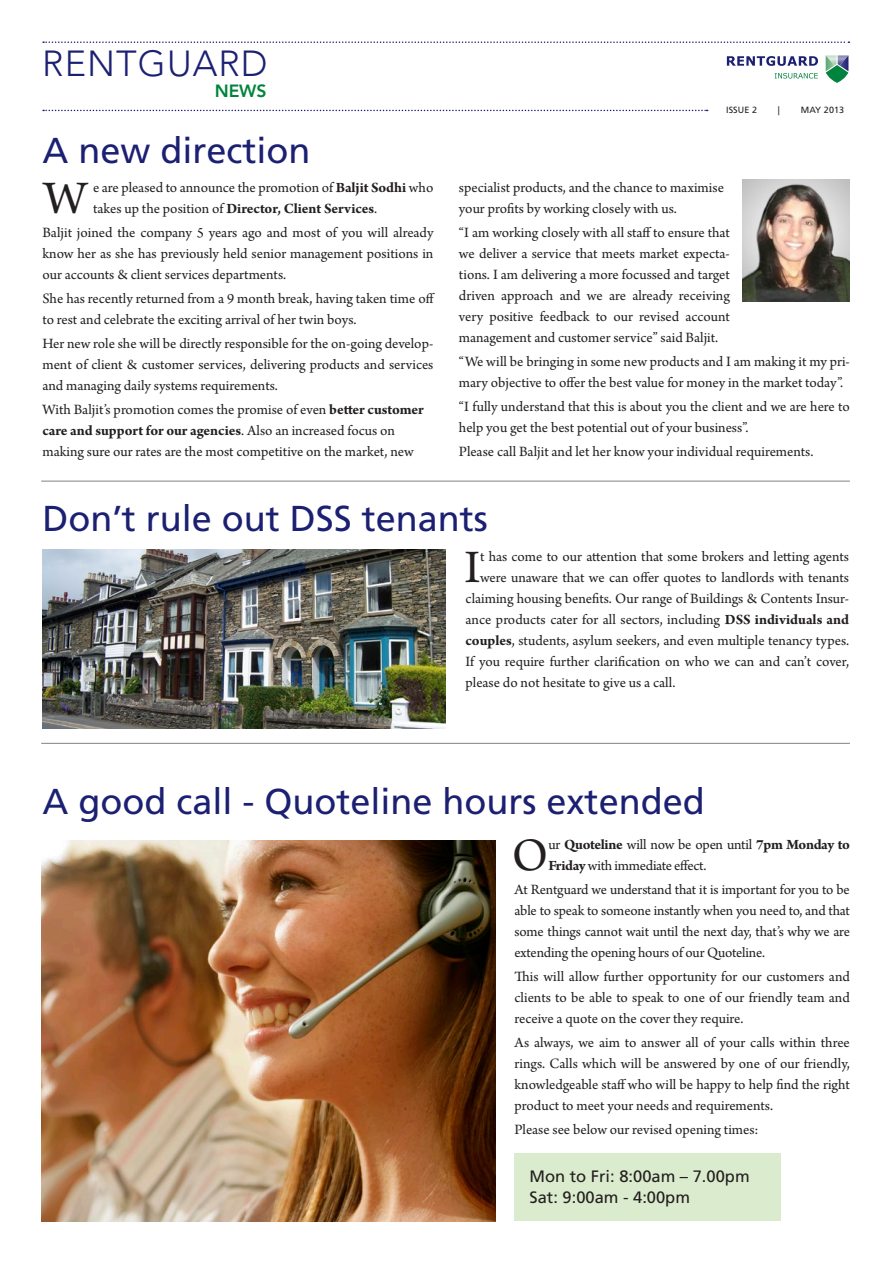
<style>
.page{position:relative;width:893px;height:1263px;background:#fff}
.page>*{position:absolute;margin:0;border:0;box-sizing:border-box;transform-origin:0 0}
.t1{font:49.05px "Arno Pro";color:#231f20}
.t2{font:36px "Frutiger LT Std";color:#1c2072}
.t3{font:300 36px "Avenir LT Std";letter-spacing:.03em;color:#1c2072}
.t4{font:800 17.55px "Avenir LT Std";color:#00843d}
.t5{font:16.5px "Frutiger LT Std";color:#231f20}
.t6{font:15px/21px "Arno Pro";color:#231f20}
.t7{font:15px/21px "Arno Pro";letter-spacing:-.02em;color:#231f20}
.t8{font:9px "Frutiger LT Std";letter-spacing:.01em;color:#231f20}
.s1{font-weight:700}
</style>
<div class="page">
<img style="left:43px;top:549px;width:403px;height:180px">
<hr style="left:41px;top:481px;width:809px;height:1px;background:#808285">
<hr style="left:41px;top:743px;width:809px;height:1px;background:#808285">
<svg style="left:43px;top:41px;width:806px;height:2px"></svg>
<svg style="left:43px;top:110px;width:665px;height:1px"></svg>
<svg style="left:727px;top:56px;width:91px;height:10px"></svg>
<svg style="left:775px;top:73px;width:43px;height:6px"></svg>
<svg style="left:826px;top:55px;width:22px;height:28px"></svg>
<img style="left:743px;top:179px;width:107px;height:122px">
<div style="left:514px;top:1154px;width:267px;height:67px;background:#dbebcd"></div>
<img style="left:41px;top:840px;width:454px;height:381px">
<p class="t3" style="left:42px;top:42px;width:227px">RENTGUARD</p>
<p class="t4" style="left:215px;top:81px;width:53px">NEWS</p>
<p class="t2" style="left:42px;top:129px;width:270px">A new direction</p>
<p class="t1" style="left:44px;top:170px;width:44px">W</p>
<p class="t6" style="left:93px;top:178px;width:342px">e are pleased to announce the promotion of <span class="s1">Baljit Sodhi</span> who takes up the position of <span class="s1">Director, Client Services</span>.</p>
<p class="t6" style="left:42px;top:223px;width:392px;text-align:justify">Baljit joined the company 5 years ago and most of you will already know her as she has previously held senior management positions in our accounts &amp; client services departments.</p>
<p class="t6" style="left:42px;top:289px;width:394px">She has recently returned from a 9 month break, having taken time off to rest and celebrate the exciting arrival of her twin boys.</p>
<p class="t6" style="left:42px;top:334px;width:392px;text-align:justify">Her new role she will be directly responsible for the on-going develop&shy;ment of client &amp; customer services, delivering products and services and managing daily systems requirements.</p>
<p class="t6" style="left:42px;top:400px;width:383px">With Baljit’s promotion comes the promise of even <span class="s1">better customer care and support for our agencies</span>. Also an increased focus on making sure our rates are the most competitive on the market, new</p>
<p class="t8" style="left:726px;top:105px;width:33px">ISSUE 2</p>
<p class="t8" style="left:778px;top:105px;width:3px">|</p>
<p class="t8" style="left:801px;top:105px;width:45px">MAY 2013</p>
<p class="t6" style="left:459px;top:178px;width:267px">specialist products, and the chance to maximise your profits by working closely with us.</p>
<p class="t6" style="left:459px;top:223px;width:272px;text-align:justify">“I am working closely with all staff to ensure that we deliver a service that meets market expecta&shy;tions. I am delivering a more focussed and target driven approach and we are already receiving very positive feedback to our revised account management and customer service” said Baljit.</p>
<p class="t6" style="left:459px;top:352px;width:392px">“We will be bringing in some new products and I am making it my pri&shy;mary objective to offer the best value for money in the market today”.</p>
<p class="t6" style="left:459px;top:397px;width:392px">“I fully understand that this is about you the client and we are here to help you get the best potential out of your business”.</p>
<p class="t6" style="left:459px;top:442px;width:356px">Please call Baljit and let her know your individual requirements.</p>
<p class="t2" style="left:43px;top:497px;width:447px">Don’t rule out DSS tenants</p>
<p class="t1" style="left:464px;top:539px;width:17px">I</p>
<p class="t6" style="left:480px;top:547px;width:370px">t has come to our attention that some brokers and letting agents</p>
<p class="t6" style="left:480px;top:568px;width:370px">were unaware that we can offer quotes to landlords with tenants</p>
<p class="t6" style="left:466px;top:589px;width:385px">claiming housing benefits. Our range of Buildings &amp; Contents Insur-</p>
<p class="t6" style="left:466px;top:610px;width:385px">ance products cater for all sectors, including <span class="s1">DSS individuals and</span></p>
<p class="t6" style="left:466px;top:631px;width:385px"><span class="s1">couples</span>, students, asylum seekers, and even multiple tenancy types.</p>
<p class="t6" style="left:466px;top:652px;width:385px">If you require further clarification on who we can and can’t cover,</p>
<p class="t6" style="left:466px;top:673px;width:211px">please do not hesitate to give us a call.</p>
<p class="t2" style="left:43px;top:780px;width:664px">A good call - Quoteline hours extended</p>
<p class="t1" style="left:512px;top:827px;width:38px">O</p>
<p class="t7" style="left:548px;top:835px;width:303px">ur <span class="s1">Quoteline</span> will now be open until <span class="s1">7pm Monday to<br>Friday</span> with immediate effect.</p>
<p class="t6" style="left:514px;top:880px;width:337px;text-align:justify">At Rentguard we understand that it is important for you to be able to speak to someone instantly when you need to, and that some things cannot wait until the next day, that’s why we are extending the opening hours of our Quoteline.</p>
<p class="t6" style="left:514px;top:967px;width:337px;text-align:justify">This will allow further opportunity for our customers and clients to be able to speak to one of our friendly team and receive a quote on the cover they require.</p>
<p class="t6" style="left:514px;top:1033px;width:337px;text-align:justify">As always, we aim to answer all of your calls within three rings. Calls which will be answered by one of our friendly, knowledgeable staff who will be happy to help find the right product to meet your needs and requirements.</p>
<p class="t6" style="left:514px;top:1120px;width:246px">Please see below our revised opening times:</p>
<p class="t5" style="left:530px;top:1167px;width:222px">Mon to Fri: 8:00am – 7.00pm</p>
<p class="t5" style="left:530px;top:1188px;width:162px">Sat: 9:00am - 4:00pm</p>
</div>
